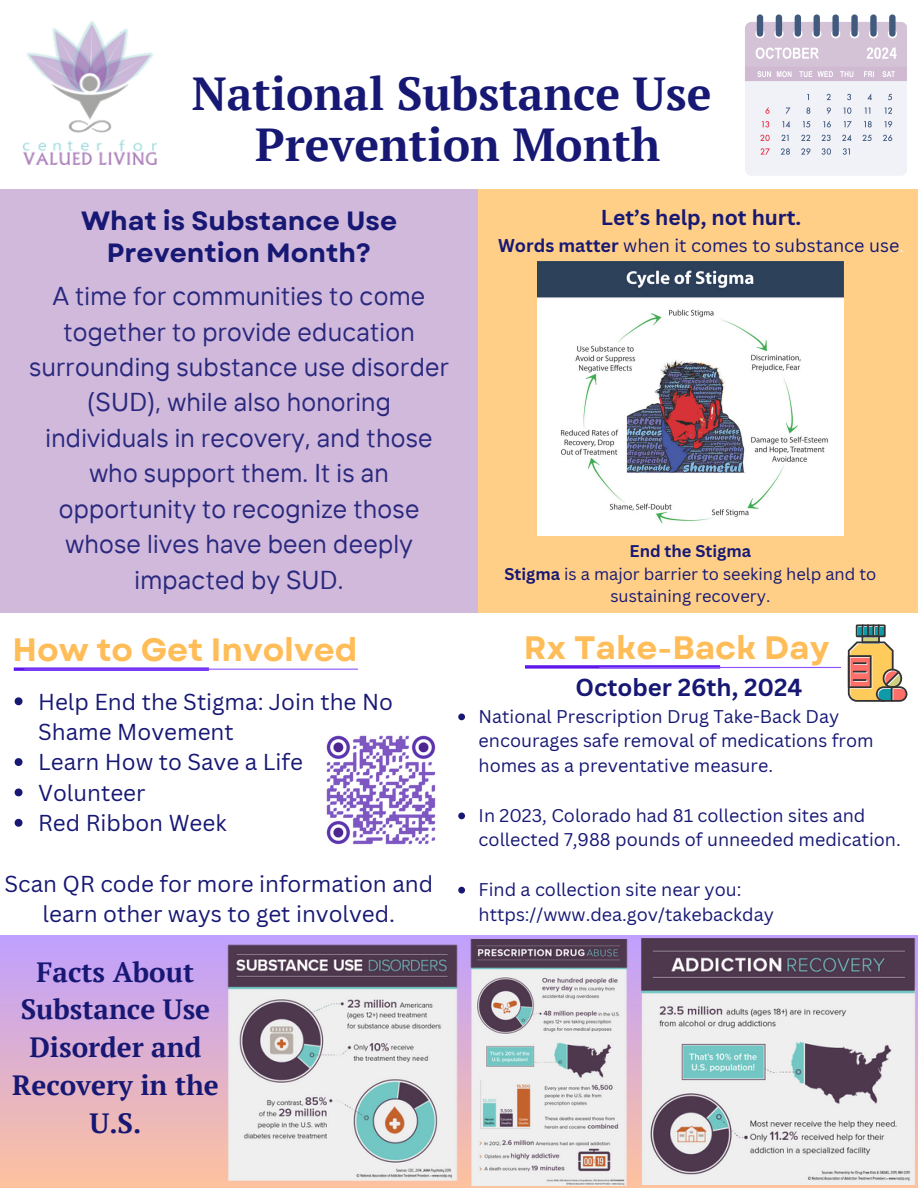
<style>
.page{position:relative;width:918px;height:1188px;background:#fff}
.page>*{position:absolute;margin:0;border:0;box-sizing:border-box;transform-origin:0 0}
.t1{font:700 46.2px/50.7px "PT Serif";color:#171874;text-align:center}
.t2{font:700 32.4px "Garet";color:#ffbd59}
.t3{font:700 27.75px/37.7px "PT Serif";color:#171874;text-align:center}
.t4{font:700 26.4px/31.5px "Garet";color:#171874;text-align:center}
.t5{font:25.8px/35.4px "TT Interphases";letter-spacing:.01em;color:#171874;text-align:center}
.t6{font:700 24px "Canva Sans";color:#171874}
.t7{font:22.5px/30.3px "Canva Sans";color:#171874}
.t8{font:700 21px "Canva Sans";color:#171874}
.t9{font:18px/24.8px "Canva Sans";color:#171874}
.t10{font:16.5px/22.5px "Canva Sans";color:#171874;text-align:center}
.t11{font:700 16.5px "Canva Sans";color:#171874}
.s1{font-weight:700}
.s2{color:#f0f2f8}
</style>
<div class="page">
<div style="left:0;top:190px;width:478px;height:423px;background:#d0b9da"></div>
<div style="left:745px;top:22px;width:162px;height:153px;background:#f0f2f8;border-radius:7px"></div>
<div style="left:757px;top:14px;width:6px;height:23px;background:#435a7f;border-radius:3px"></div>
<div style="left:776px;top:14px;width:6px;height:23px;background:#435a7f;border-radius:3px"></div>
<div style="left:795px;top:14px;width:6px;height:23px;background:#435a7f;border-radius:3px"></div>
<div style="left:814px;top:14px;width:6px;height:23px;background:#435a7f;border-radius:3px"></div>
<div style="left:832px;top:14px;width:7px;height:23px;background:#435a7f;border-radius:3px"></div>
<div style="left:851px;top:14px;width:7px;height:23px;background:#435a7f;border-radius:3px"></div>
<div style="left:870px;top:14px;width:7px;height:23px;background:#435a7f;border-radius:3px"></div>
<div style="left:889px;top:14px;width:7px;height:23px;background:#435a7f;border-radius:3px"></div>
<svg style="left:745px;top:22px;width:162px;height:59px"></svg>
<svg style="left:827px;top:94px;width:4px;height:6px"></svg>
<svg style="left:847px;top:94px;width:4px;height:6px"></svg>
<svg style="left:867px;top:93px;width:5px;height:7px"></svg>
<svg style="left:888px;top:94px;width:4px;height:6px"></svg>
<svg style="left:765px;top:107px;width:5px;height:7px"></svg>
<svg style="left:786px;top:108px;width:4px;height:6px"></svg>
<svg style="left:806px;top:107px;width:4px;height:7px"></svg>
<svg style="left:827px;top:107px;width:4px;height:7px"></svg>
<svg style="left:843px;top:107px;width:8px;height:7px"></svg>
<svg style="left:864px;top:108px;width:6px;height:6px"></svg>
<svg style="left:884px;top:107px;width:8px;height:7px"></svg>
<svg style="left:762px;top:121px;width:7px;height:6px"></svg>
<svg style="left:782px;top:121px;width:8px;height:6px"></svg>
<svg style="left:803px;top:121px;width:7px;height:6px"></svg>
<svg style="left:823px;top:121px;width:8px;height:6px"></svg>
<svg style="left:844px;top:121px;width:8px;height:7px"></svg>
<svg style="left:864px;top:121px;width:8px;height:6px"></svg>
<svg style="left:884px;top:121px;width:8px;height:7px"></svg>
<svg style="left:760px;top:135px;width:10px;height:6px"></svg>
<svg style="left:781px;top:135px;width:8px;height:6px"></svg>
<svg style="left:801px;top:135px;width:9px;height:6px"></svg>
<svg style="left:821px;top:135px;width:10px;height:6px"></svg>
<svg style="left:842px;top:134px;width:9px;height:7px"></svg>
<svg style="left:862px;top:135px;width:10px;height:6px"></svg>
<svg style="left:883px;top:135px;width:9px;height:6px"></svg>
<svg style="left:760px;top:148px;width:10px;height:7px"></svg>
<svg style="left:781px;top:148px;width:9px;height:7px"></svg>
<svg style="left:801px;top:148px;width:9px;height:7px"></svg>
<svg style="left:822px;top:148px;width:9px;height:7px"></svg>
<svg style="left:843px;top:148px;width:7px;height:7px"></svg>
<img style="left:23px;top:22px;width:133px;height:143px">
<div style="left:478px;top:190px;width:440px;height:423px;background:#ffcf87"></div>
<svg style="left:14px;top:667px;width:195px;height:4px"></svg>
<hr style="left:24px;top:669px;width:334px;height:1px;background:#8c52ff">
<svg style="left:15px;top:697px;width:7px;height:8px"></svg>
<svg style="left:15px;top:758px;width:7px;height:8px"></svg>
<svg style="left:15px;top:788px;width:7px;height:8px"></svg>
<svg style="left:15px;top:819px;width:7px;height:8px"></svg>
<img style="left:326px;top:735px;width:110px;height:110px">
<svg style="left:525px;top:665px;width:195px;height:4px"></svg>
<hr style="left:599px;top:667px;width:242px;height:1px;background:#8c52ff">
<div style="left:0;top:935px;width:918px;height:253px;background:linear-gradient(to bottom,#bf9fff,#fec29e)"></div>
<svg style="left:848px;top:624px;width:59px;height:78px"></svg>
<img style="left:537px;top:261px;width:306px;height:275px">
<img style="left:226px;top:943px;width:234px;height:240px">
<img style="left:470px;top:939px;width:158px;height:247px">
<img style="left:638px;top:938px;width:280px;height:247px">
<svg style="left:458px;top:714px;width:7px;height:6px"></svg>
<svg style="left:458px;top:813px;width:7px;height:6px"></svg>
<svg style="left:458px;top:887px;width:7px;height:7px"></svg>
<h5 class="t1" style="left:192px;top:68px;width:521px">National Substance Use<br>Prevention Month</h5>
<p class="t4" style="left:81px;top:205px;width:318px">What is Substance Use<br>Prevention Month?</p>
<p class="t5" style="left:29px;top:278px;width:422px">A time for communities to come together to provide education surrounding substance use disorder (SUD), while also honoring individuals in recovery, and those who support them. It is an opportunity to recognize those whose lives have been deeply impacted by SUD.</p>
<p class="t2" style="left:12px;top:627px;width:347px">How to Get Involved</p>
<h1 class="t7" style="left:38px;top:686px;width:356px">Help End the Stigma: Join the No<br>Shame Movement</h1>
<h3 class="t7" style="left:38px;top:747px;width:266px">Learn How to Save a Life</h3>
<h4 class="t7" style="left:38px;top:777px;width:109px">Volunteer</h4>
<p class="t7" style="left:38px;top:807px;width:190px">Red Ribbon Week</p>
<p class="t7" style="left:5px;top:868px;width:430px;text-align:center">Scan QR code for more information and learn other ways to get involved.</p>
<h6 class="t3" style="left:12px;top:953px;width:208px">Facts About<br>Substance Use<br>Disorder and<br>Recovery in the<br>U.S.</h6>
<p class="t8" style="left:601px;top:202px;width:202px">Let’s help, not hurt.</p>
<p class="t9" style="left:498px;top:232px;width:408px"><span class="s1">Words matter</span> when it comes to substance use<span class="s2">.</span></p>
<p class="t11" style="left:630px;top:540px;width:123px">End the Stigma</p>
<p class="t10" style="left:504px;top:562px;width:374px"><span class="s1">Stigma</span> is a major barrier to seeking help and to sustaining recovery.</p>
<p class="t2" style="left:524px;top:624px;width:307px">Rx Take-Back Day</p>
<p class="t6" style="left:576px;top:670px;width:228px">October 26th, 2024</p>
<p class="t9" style="left:479px;top:703px;width:396px">National Prescription Drug Take-Back Day encourages safe removal of medications from homes as a preventative measure.</p>
<p class="t9" style="left:479px;top:802px;width:424px">In 2023, Colorado had 81 collection sites and collected 7,988 pounds of unneeded medication.</p>
<p class="t9" style="left:479px;top:876px;width:297px">Find a collection site near you: https://www.dea.gov/takebackday</p>
</div>
